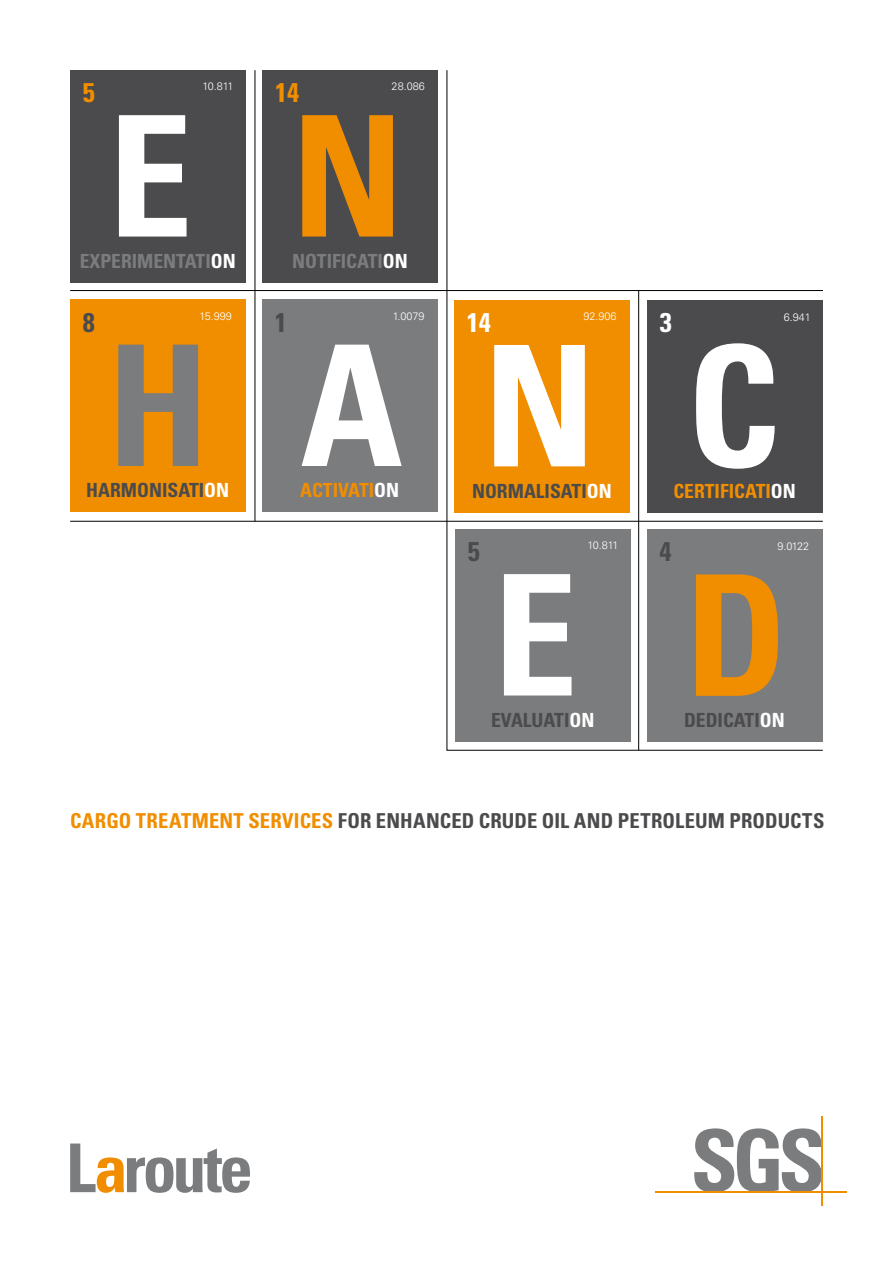
<style>
.page{position:relative;width:893px;height:1263px;background:#fff}
.page>*{position:absolute;margin:0;border:0;box-sizing:border-box;transform-origin:0 0}
.t1{font:700 condensed 168.15px "Univers";color:#fff}
.t2{font:700 condensed 168.15px "Univers";color:#f18e00}
.t3{font:700 condensed 168.15px "Univers";color:#7b7c7e}
.t4{font:700 condensed 27px "Univers";color:#4b4b4d}
.t5{font:700 condensed 27px "Univers";color:#f18e00}
.t6{font:700 condensed 27px "Univers";color:#fff}
.t7{font:700 condensed 20.55px "Univers";letter-spacing:.005em;color:#4b4b4d}
.t8{font:700 condensed 19.5px "Univers";color:#4b4b4d}
.t9{font:700 condensed 19.5px "Univers";color:#7b7c7e}
.t10{font:700 condensed 19.5px "Univers";color:#f18e00}
.t11{font:300 10.8px "Univers";color:#fff}
.s1{color:#fff}
.s2{color:#f18e00}
</style>
<div class="page">
<svg style="left:694px;top:1128px;width:127px;height:63px"></svg>
<hr style="left:656px;top:1191px;width:191px;height:2px;background:#f18e00">
<hr style="left:821px;top:1116px;width:2px;height:89px;background:#f18e00">
<hr style="left:255px;top:70px;width:1px;height:451px;background:#000">
<hr style="left:70px;top:290px;width:753px;height:1px;background:#000">
<hr style="left:70px;top:521px;width:569px;height:1px;background:#000">
<svg style="left:446px;top:70px;width:377px;height:681px"></svg>
<hr style="left:638px;top:291px;width:1px;height:459px;background:#000">
<div style="left:70px;top:70px;width:176px;height:213px;background:#4b4b4d"></div>
<div style="left:262px;top:70px;width:176px;height:213px;background:#4b4b4d"></div>
<div style="left:70px;top:299px;width:176px;height:213px;background:#f18e00"></div>
<div style="left:262px;top:299px;width:176px;height:213px;background:#7b7c7e"></div>
<div style="left:454px;top:300px;width:176px;height:212px;background:#f18e00"></div>
<div style="left:647px;top:300px;width:176px;height:213px;background:#4b4b4d"></div>
<div style="left:455px;top:529px;width:176px;height:213px;background:#7b7c7e"></div>
<div style="left:647px;top:529px;width:176px;height:213px;background:#7b7c7e"></div>
<hr style="left:639px;top:521px;width:184px;height:1px;background:#000">
<svg style="left:70px;top:1143px;width:180px;height:50px"></svg>
<h2 class="t5" style="left:83px;top:76px;width:14px">5</h2>
<p class="t11" style="left:202px;top:80px;width:33px">10.811</p>
<h2 class="t5" style="left:275px;top:76px;width:26px">14</h2>
<p class="t11" style="left:392px;top:80px;width:35px">28.086</p>
<h1 class="t1" style="left:108px;top:74px;width:86px">E</h1>
<h1 class="t2" style="left:292px;top:74px;width:114px">N</h1>
<p class="t9" style="left:80px;top:249px;width:157px">EXPERIMENTATI<span class="s1">ON</span></p>
<p class="t9" style="left:292px;top:249px;width:117px">NOTIFICATI<span class="s1">ON</span></p>
<h2 class="t4" style="left:83px;top:305px;width:14px">8</h2>
<p class="t11" style="left:199px;top:310px;width:34px">15.999</p>
<h2 class="t4" style="left:275px;top:305px;width:14px">1</h2>
<p class="t11" style="left:393px;top:310px;width:33px">1.0079</p>
<h2 class="t6" style="left:467px;top:306px;width:26px">14</h2>
<p class="t11" style="left:584px;top:310px;width:35px">92.906</p>
<h2 class="t6" style="left:660px;top:306px;width:14px">3</h2>
<p class="t11" style="left:784px;top:310px;width:29px">6.941</p>
<h1 class="t3" style="left:107px;top:303px;width:104px">H</h1>
<h1 class="t1" style="left:300px;top:303px;width:104px">A</h1>
<h1 class="t1" style="left:483px;top:303px;width:114px">N</h1>
<h1 class="t1" style="left:687px;top:304px;width:95px">C</h1>
<p class="t8" style="left:86px;top:478px;width:144px">HARMONISATI<span class="s1">ON</span></p>
<p class="t10" style="left:300px;top:478px;width:100px">ACTIVATI<span class="s1">ON</span></p>
<p class="t8" style="left:472px;top:479px;width:141px">NORMALISATI<span class="s1">ON</span></p>
<p class="t10" style="left:673px;top:479px;width:124px">CERTIFICATI<span class="s1">ON</span></p>
<h2 class="t4" style="left:468px;top:535px;width:14px">5</h2>
<p class="t11" style="left:587px;top:539px;width:33px">10.811</p>
<h2 class="t4" style="left:659px;top:535px;width:14px">4</h2>
<p class="t11" style="left:777px;top:539px;width:33px">9.0122</p>
<h1 class="t1" style="left:493px;top:532px;width:86px">E</h1>
<h1 class="t2" style="left:685px;top:533px;width:104px">D</h1>
<p class="t8" style="left:491px;top:708px;width:105px">EVALUATI<span class="s1">ON</span></p>
<p class="t8" style="left:684px;top:708px;width:102px">DEDICATI<span class="s1">ON</span></p>
<p class="t7" style="left:70px;top:808px;width:756px"><span class="s2">CARGO TREATMENT SERVICES</span> FOR ENHANCED CRUDE OIL AND PETROLEUM PRODUCTS</p>
</div>
